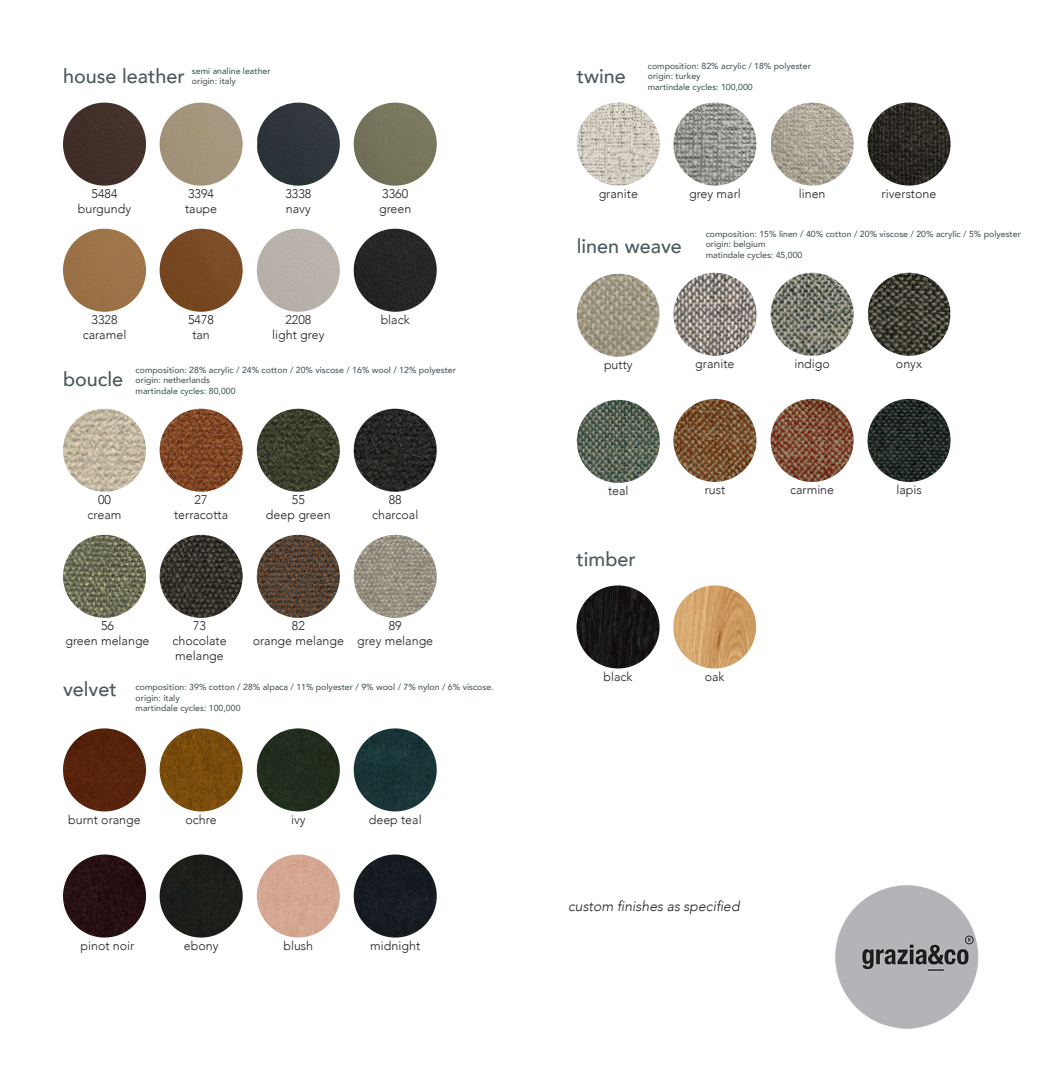
<style>
.page{position:relative;width:1042px;height:1092px;background:#fff}
.page>*{position:absolute;margin:0;border:0;box-sizing:border-box;transform-origin:0 0}
.t1{font:500 19.78px "Avenir";color:#4c595d}
.t2{font:italic 300 14px "Avenir";color:#231f20}
.t3{font:300 12.42px "Avenir";color:#231f20}
.t4{font:500 8.75px/10.5px "Avenir";color:#4c595d}
</style>
<div class="page">
<img style="left:576px;top:585px;width:83px;height:83px;border-radius:42px">
<img style="left:673px;top:585px;width:83px;height:83px;border-radius:42px">
<img style="left:835px;top:885px;width:144px;height:143px">
<div style="left:63px;top:103px;width:83px;height:83px;background:#422f2a;border-radius:42px"></div>
<div style="left:354px;top:103px;width:83px;height:83px;background:#77755c;border-radius:42px"></div>
<img style="left:257px;top:103px;width:83px;height:83px">
<div style="left:160px;top:103px;width:83px;height:83px;background:#a4947b;border-radius:42px"></div>
<div style="left:63px;top:229px;width:83px;height:83px;background:#9c7348;border-radius:42px"></div>
<div style="left:354px;top:229px;width:83px;height:83px;background:#252525;border-radius:42px"></div>
<div style="left:257px;top:229px;width:83px;height:83px;background:#b8b2a9;border-radius:42px"></div>
<img style="left:160px;top:229px;width:83px;height:83px;border-radius:42px">
<img style="left:63px;top:408px;width:83px;height:83px;border-radius:42px">
<img style="left:354px;top:408px;width:83px;height:83px;border-radius:42px">
<img style="left:257px;top:408px;width:83px;height:83px;border-radius:42px">
<img style="left:160px;top:408px;width:83px;height:83px;border-radius:42px">
<img style="left:63px;top:534px;width:83px;height:84px;border-radius:42px">
<img style="left:354px;top:534px;width:83px;height:84px;border-radius:42px">
<img style="left:257px;top:534px;width:83px;height:84px;border-radius:42px">
<img style="left:160px;top:534px;width:83px;height:84px;border-radius:42px">
<img style="left:63px;top:728px;width:83px;height:83px;border-radius:42px">
<img style="left:354px;top:728px;width:83px;height:83px;border-radius:42px">
<div style="left:257px;top:728px;width:83px;height:83px;background:#212c1d;border-radius:42px"></div>
<img style="left:160px;top:728px;width:83px;height:83px;border-radius:42px">
<img style="left:63px;top:854px;width:83px;height:83px;border-radius:42px">
<div style="left:354px;top:854px;width:83px;height:83px;background:#161b21;border-radius:42px"></div>
<div style="left:257px;top:854px;width:83px;height:83px;background:#d4a793;border-radius:42px"></div>
<div style="left:160px;top:854px;width:83px;height:83px;background:#1c1e1a;border-radius:42px"></div>
<img style="left:577px;top:102px;width:83px;height:84px;border-radius:42px">
<img style="left:867px;top:102px;width:83px;height:84px;border-radius:42px">
<img style="left:771px;top:102px;width:82px;height:84px">
<img style="left:673px;top:102px;width:83px;height:84px;border-radius:42px">
<img style="left:867px;top:273px;width:83px;height:83px;border-radius:42px">
<img style="left:770px;top:273px;width:83px;height:83px;border-radius:42px">
<img style="left:673px;top:273px;width:83px;height:83px;border-radius:42px">
<img style="left:577px;top:274px;width:83px;height:83px;border-radius:42px">
<img style="left:577px;top:400px;width:83px;height:83px;border-radius:42px">
<img style="left:867px;top:399px;width:83px;height:83px;border-radius:42px">
<img style="left:770px;top:399px;width:83px;height:83px;border-radius:42px">
<img style="left:673px;top:399px;width:83px;height:83px;border-radius:42px">
<p class="t1" style="left:63px;top:59px;width:123px">house leather</p>
<p class="t4" style="left:192px;top:65px;width:80px">semi analine leather</p>
<p class="t4" style="left:192px;top:75px;width:46px">origin: italy</p>
<p class="t3" style="left:92px;top:186px;width:27px">5484</p>
<p class="t3" style="left:78px;top:201px;width:55px">burgundy</p>
<p class="t3" style="left:188px;top:186px;width:27px">3394</p>
<p class="t3" style="left:185px;top:201px;width:34px">taupe</p>
<p class="t3" style="left:285px;top:186px;width:27px">3338</p>
<p class="t3" style="left:286px;top:201px;width:26px">navy</p>
<p class="t3" style="left:382px;top:186px;width:27px">3360</p>
<p class="t3" style="left:379px;top:201px;width:34px">green</p>
<p class="t3" style="left:92px;top:312px;width:27px">3328</p>
<p class="t3" style="left:83px;top:327px;width:45px">caramel</p>
<p class="t3" style="left:188px;top:312px;width:27px">5478</p>
<p class="t3" style="left:192px;top:327px;width:19px">tan</p>
<p class="t3" style="left:285px;top:312px;width:27px">2208</p>
<p class="t3" style="left:272px;top:327px;width:54px">light grey</p>
<p class="t3" style="left:381px;top:312px;width:31px">black</p>
<p class="t1" style="left:63px;top:362px;width:62px">boucle</p>
<p class="t4" style="left:136px;top:364px;width:322px">composition: 28% acrylic / 24% cotton / 20% viscose / 16% wool / 12% polyester</p>
<p class="t4" style="left:136px;top:374px;width:76px">origin: netherlands</p>
<p class="t4" style="left:136px;top:385px;width:102px">martindale cycles: 80,000</p>
<p class="t3" style="left:98px;top:492px;width:14px">00</p>
<p class="t3" style="left:88px;top:507px;width:35px">cream</p>
<p class="t3" style="left:195px;top:492px;width:14px">27</p>
<p class="t3" style="left:174px;top:507px;width:56px">terracotta</p>
<p class="t3" style="left:292px;top:492px;width:14px">55</p>
<p class="t3" style="left:266px;top:507px;width:66px">deep green</p>
<p class="t3" style="left:389px;top:492px;width:14px">88</p>
<p class="t3" style="left:372px;top:507px;width:48px">charcoal</p>
<p class="t3" style="left:101px;top:618px;width:14px">56</p>
<p class="t3" style="left:65px;top:633px;width:86px">green melange</p>
<p class="t3" style="left:193px;top:618px;width:14px">73</p>
<p class="t3" style="left:172px;top:633px;width:56px">chocolate</p>
<p class="t3" style="left:175px;top:648px;width:50px">melange</p>
<p class="t3" style="left:292px;top:618px;width:14px">82</p>
<p class="t3" style="left:253px;top:633px;width:93px">orange melange</p>
<p class="t3" style="left:389px;top:618px;width:14px">89</p>
<p class="t3" style="left:357px;top:633px;width:78px">grey melange</p>
<p class="t1" style="left:63px;top:671px;width:55px">velvet</p>
<p class="t4" style="left:136px;top:681px;width:359px">composition: 39% cotton / 28% alpaca / 11% polyester / 9% wool / 7% nylon / 6% viscose. origin: italy</p>
<p class="t4" style="left:136px;top:702px;width:106px">martindale cycles: 100,000</p>
<p class="t3" style="left:68px;top:812px;width:74px">burnt orange</p>
<p class="t3" style="left:185px;top:812px;width:33px">ochre</p>
<p class="t3" style="left:291px;top:812px;width:16px">ivy</p>
<p class="t3" style="left:369px;top:812px;width:54px">deep teal</p>
<p class="t3" style="left:81px;top:938px;width:55px">pinot noir</p>
<p class="t3" style="left:184px;top:938px;width:36px">ebony</p>
<p class="t3" style="left:283px;top:938px;width:31px">blush</p>
<p class="t3" style="left:370px;top:938px;width:51px">midnight</p>
<p class="t1" style="left:577px;top:59px;width:51px">twine</p>
<p class="t4" style="left:648px;top:60px;width:165px">composition: 82% acrylic / 18% polyester</p>
<p class="t4" style="left:648px;top:71px;width:54px">origin: turkey</p>
<p class="t4" style="left:648px;top:81px;width:106px">martindale cycles: 100,000</p>
<p class="t3" style="left:599px;top:186px;width:41px">granite</p>
<p class="t3" style="left:689px;top:186px;width:53px">grey marl</p>
<p class="t3" style="left:799px;top:186px;width:28px">linen</p>
<p class="t3" style="left:881px;top:186px;width:56px">riverstone</p>
<p class="t4" style="left:706px;top:228px;width:317px">composition: 15% linen / 40% cotton / 20% viscose / 20% acrylic / 5% polyester</p>
<p class="t4" style="left:706px;top:238px;width:61px">origin: belgium</p>
<p class="t4" style="left:706px;top:249px;width:98px">matindale cycles: 45,000</p>
<p class="t1" style="left:577px;top:229px;width:107px">linen weave</p>
<p class="t3" style="left:604px;top:357px;width:30px">putty</p>
<p class="t3" style="left:695px;top:356px;width:41px">granite</p>
<p class="t3" style="left:794px;top:356px;width:37px">indigo</p>
<p class="t3" style="left:896px;top:356px;width:28px">onyx</p>
<p class="t3" style="left:608px;top:483px;width:22px">teal</p>
<p class="t3" style="left:704px;top:483px;width:22px">rust</p>
<p class="t3" style="left:790px;top:483px;width:46px">carmine</p>
<p class="t3" style="left:896px;top:483px;width:27px">lapis</p>
<p class="t1" style="left:576px;top:541px;width:61px">timber</p>
<p class="t3" style="left:603px;top:669px;width:31px">black</p>
<p class="t3" style="left:705px;top:669px;width:21px">oak</p>
<p class="t2" style="left:568px;top:898px;width:173px">custom finishes as specified</p>
</div>
